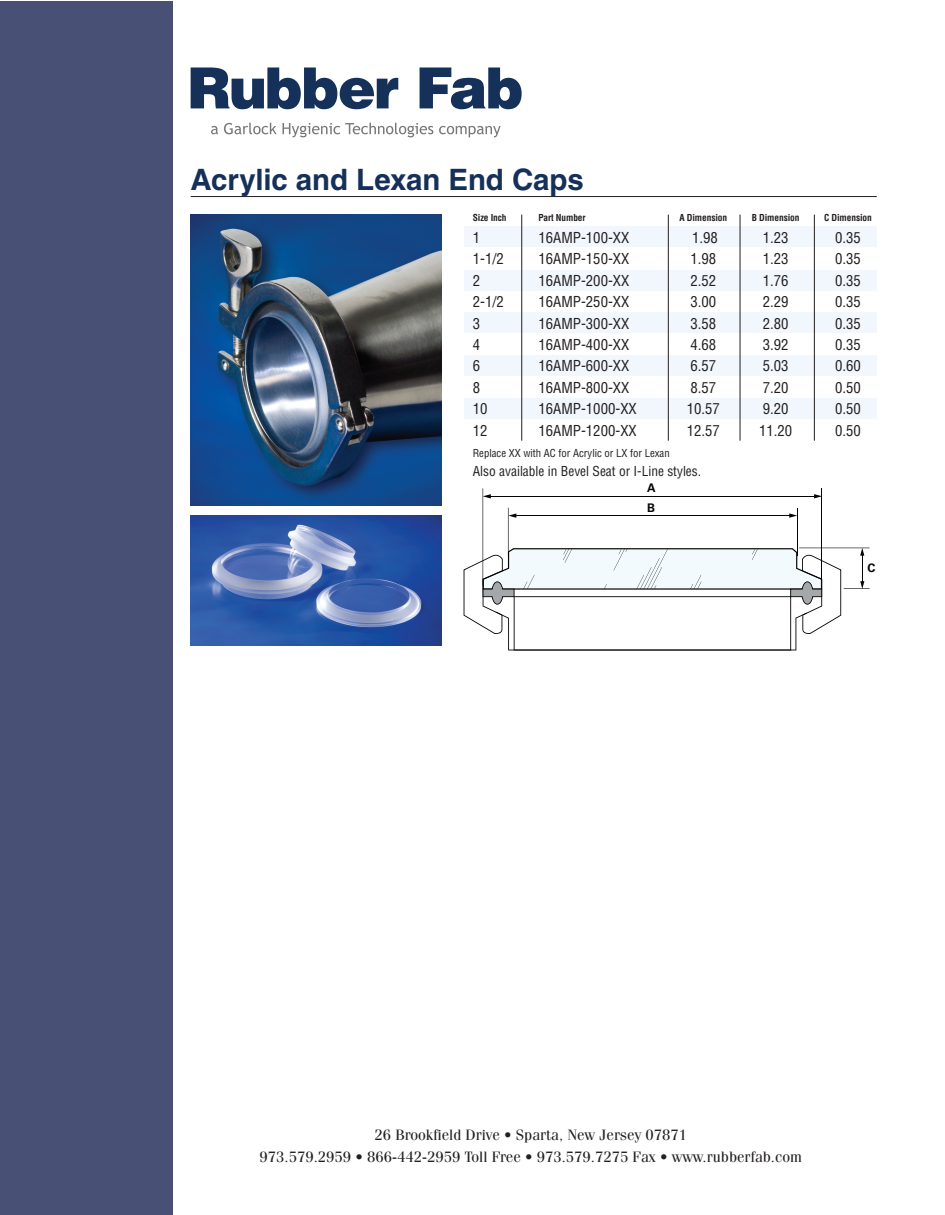
<style>
.page{position:relative;width:945px;height:1215px;background:#fff}
.page>*{position:absolute;margin:0;border:0;box-sizing:border-box;transform-origin:0 0}
._2_hose_name{font:700 29.55px "Helvetica LT Std";letter-spacing:-.005em;color:#153059}
.t1{font:15px "Fenice Std";color:#231f20}
._2_also_available_ta{font:condensed 14.7px "Helvetica LT Std";color:#231f20}
._2_also_available_ta-2{font:condensed 13.35px "Helvetica LT Std";color:#231f20}
.t2{font:700 11.85px "Univers LT Std";color:#040503}
._2_also_available_ta-3{font:condensed 10.65px "Helvetica LT Std";color:#231f20}
._2_also_available_ta-4{font:700 condensed 9.45px "Helvetica LT Std";letter-spacing:-.01em;color:#231f20}
</style>
<div class="page">
<div style="left:1px;top:1px;width:172px;height:1214px;background:#485175"></div>
<svg style="left:191px;top:68px;width:207px;height:41px"></svg>
<svg style="left:420px;top:68px;width:102px;height:41px"></svg>
<svg style="left:211px;top:126px;width:7px;height:8px"></svg>
<svg style="left:224px;top:123px;width:53px;height:11px"></svg>
<svg style="left:283px;top:123px;width:150px;height:14px"></svg>
<svg style="left:439px;top:126px;width:62px;height:11px"></svg>
<hr style="left:191px;top:196px;width:686px;height:1px;background:#231f20">
<svg style="left:464px;top:488px;width:406px;height:162px"></svg>
<img style="left:191px;top:215px;width:251px;height:290px">
<div style="left:465px;top:226px;width:412px;height:21px;background:#f1f7fc"></div>
<div style="left:465px;top:270px;width:412px;height:21px;background:#f1f7fc"></div>
<div style="left:465px;top:312px;width:412px;height:21px;background:#f1f7fc"></div>
<div style="left:465px;top:355px;width:412px;height:21px;background:#f1f7fc"></div>
<div style="left:465px;top:398px;width:412px;height:21px;background:#f1f7fc"></div>
<hr style="left:521px;top:215px;width:1px;height:226px;background:#231f20">
<hr style="left:668px;top:215px;width:1px;height:226px;background:#231f20">
<hr style="left:740px;top:215px;width:1px;height:226px;background:#231f20">
<hr style="left:814px;top:215px;width:1px;height:226px;background:#231f20">
<img style="left:191px;top:515px;width:250px;height:130px">
<p class="_2_hose_name" style="left:191px;top:162px;width:395px">Acrylic and Lexan End Caps</p>
<p class="_2_also_available_ta-4" style="left:473px;top:212px;width:35px">Size Inch</p>
<p class="_2_also_available_ta-4" style="left:538px;top:212px;width:49px">Part Number</p>
<p class="_2_also_available_ta-4" style="left:679px;top:212px;width:49px">A Dimension</p>
<p class="_2_also_available_ta-4" style="left:752px;top:212px;width:49px">B Dimension</p>
<p class="_2_also_available_ta-4" style="left:824px;top:212px;width:49px">C Dimension</p>
<p class="_2_also_available_ta" style="left:473px;top:228px;width:9px">1</p>
<p class="_2_also_available_ta" style="left:538px;top:228px;width:92px">16AMP-100-XX</p>
<p class="_2_also_available_ta" style="left:692px;top:228px;width:27px">1.98</p>
<p class="_2_also_available_ta" style="left:763px;top:228px;width:27px">1.23</p>
<p class="_2_also_available_ta" style="left:835px;top:228px;width:27px">0.35</p>
<p class="_2_also_available_ta" style="left:473px;top:250px;width:33px">1-1/2</p>
<p class="_2_also_available_ta" style="left:538px;top:250px;width:92px">16AMP-150-XX</p>
<p class="_2_also_available_ta" style="left:690px;top:250px;width:27px">1.98</p>
<p class="_2_also_available_ta" style="left:763px;top:250px;width:27px">1.23</p>
<p class="_2_also_available_ta" style="left:835px;top:250px;width:27px">0.35</p>
<p class="_2_also_available_ta" style="left:473px;top:271px;width:9px">2</p>
<p class="_2_also_available_ta" style="left:538px;top:271px;width:92px">16AMP-200-XX</p>
<p class="_2_also_available_ta" style="left:690px;top:271px;width:27px">2.52</p>
<p class="_2_also_available_ta" style="left:763px;top:271px;width:27px">1.76</p>
<p class="_2_also_available_ta" style="left:835px;top:271px;width:27px">0.35</p>
<p class="_2_also_available_ta" style="left:473px;top:293px;width:33px">2-1/2</p>
<p class="_2_also_available_ta" style="left:538px;top:293px;width:92px">16AMP-250-XX</p>
<p class="_2_also_available_ta" style="left:690px;top:293px;width:27px">3.00</p>
<p class="_2_also_available_ta" style="left:763px;top:293px;width:27px">2.29</p>
<p class="_2_also_available_ta" style="left:835px;top:293px;width:27px">0.35</p>
<p class="_2_also_available_ta" style="left:473px;top:314px;width:9px">3</p>
<p class="_2_also_available_ta" style="left:538px;top:314px;width:92px">16AMP-300-XX</p>
<p class="_2_also_available_ta" style="left:690px;top:314px;width:27px">3.58</p>
<p class="_2_also_available_ta" style="left:763px;top:314px;width:27px">2.80</p>
<p class="_2_also_available_ta" style="left:835px;top:314px;width:27px">0.35</p>
<p class="_2_also_available_ta" style="left:473px;top:335px;width:9px">4</p>
<p class="_2_also_available_ta" style="left:538px;top:335px;width:92px">16AMP-400-XX</p>
<p class="_2_also_available_ta" style="left:690px;top:335px;width:27px">4.68</p>
<p class="_2_also_available_ta" style="left:763px;top:335px;width:27px">3.92</p>
<p class="_2_also_available_ta" style="left:835px;top:335px;width:27px">0.35</p>
<p class="_2_also_available_ta" style="left:473px;top:357px;width:9px">6</p>
<p class="_2_also_available_ta" style="left:538px;top:357px;width:92px">16AMP-600-XX</p>
<p class="_2_also_available_ta" style="left:690px;top:357px;width:27px">6.57</p>
<p class="_2_also_available_ta" style="left:763px;top:357px;width:27px">5.03</p>
<p class="_2_also_available_ta" style="left:835px;top:357px;width:27px">0.60</p>
<p class="_2_also_available_ta" style="left:473px;top:378px;width:9px">8</p>
<p class="_2_also_available_ta" style="left:538px;top:378px;width:92px">16AMP-800-XX</p>
<p class="_2_also_available_ta" style="left:690px;top:378px;width:27px">8.57</p>
<p class="_2_also_available_ta" style="left:763px;top:378px;width:27px">7.20</p>
<p class="_2_also_available_ta" style="left:835px;top:378px;width:27px">0.50</p>
<p class="_2_also_available_ta" style="left:473px;top:400px;width:16px">10</p>
<p class="_2_also_available_ta" style="left:538px;top:400px;width:100px">16AMP-1000-XX</p>
<p class="_2_also_available_ta" style="left:687px;top:400px;width:35px">10.57</p>
<p class="_2_also_available_ta" style="left:763px;top:400px;width:27px">9.20</p>
<p class="_2_also_available_ta" style="left:835px;top:400px;width:27px">0.50</p>
<p class="_2_also_available_ta" style="left:473px;top:421px;width:16px">12</p>
<p class="_2_also_available_ta" style="left:538px;top:421px;width:100px">16AMP-1200-XX</p>
<p class="_2_also_available_ta" style="left:687px;top:421px;width:35px">12.57</p>
<p class="_2_also_available_ta" style="left:759px;top:421px;width:35px">11.20</p>
<p class="_2_also_available_ta" style="left:835px;top:421px;width:27px">0.50</p>
<p class="_2_also_available_ta-3" style="left:473px;top:447px;width:199px">Replace XX with AC for Acrylic or LX for Lexan</p>
<p class="_2_also_available_ta-2" style="left:473px;top:463px;width:230px">Also available in Bevel Seat or I-Line styles.</p>
<p class="t2" style="left:647px;top:481px;width:10px">A</p>
<p class="t2" style="left:647px;top:501px;width:9px">B</p>
<p class="t2" style="left:867px;top:561px;width:9px">C</p>
<p class="t1" style="left:375px;top:1126px;width:314px">26 Brookfield Drive • Sparta, New Jersey 07871</p>
<p class="t1" style="left:260px;top:1148px;width:544px">973.579.2959 • 866-442-2959 Toll Free • 973.579.7275 Fax • www.rubberfab.com</p>
</div>
